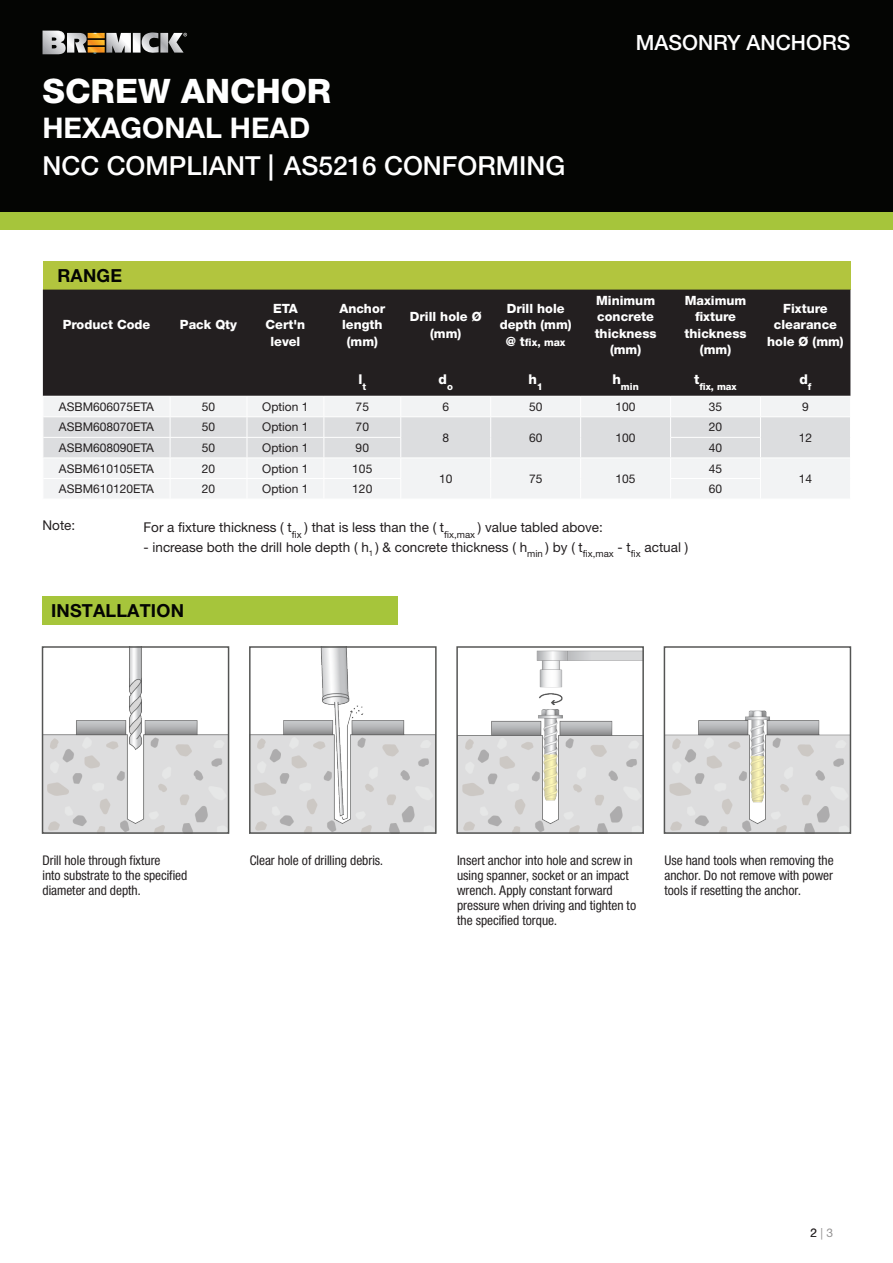
<style>
.page{position:relative;width:893px;height:1263px;background:#fff}
.page>*{position:absolute;margin:0;border:0;box-sizing:border-box;transform-origin:0 0}
.Heading_First_Line{font:800 33.75px "Helvetica Neue LT Std";color:#fff}
.Heading_Second_Line{font:700 28.5px "Helvetica Neue";color:#fff}
._2nd_Sub-heading{font:500 26.25px "Helvetica Neue LT Std";color:#fff}
.t1{font:500 21px "Helvetica Neue LT Std";color:#fff}
.Subheading{font:700 18px "Helvetica Neue LT Pro";letter-spacing:.01em;color:#040503}
.INSTRUCTIONS{font:13.5px/15px "Neue Helvetica Condensed BQ";color:#231f20}
.COPY{font:13.5px "Helvetica Neue LT Std";color:#231f20}
.t2{font:800 13.5px "Helvetica Neue LT Std";color:#fff}
.t3{font:800 12.75px/16.5px "Helvetica Neue LT Std";color:#fff;text-align:center}
.COPY-2{font:12px "Helvetica Neue LT Std";color:#231f20}
.t4{font:800 10.5px "Helvetica Neue LT Std";color:#fff}
.t5{font:800 9.6px "Helvetica Neue LT Std";color:#fff}
.s1{font-size:12.75px}
</style>
<div class="page">
<div style="left:43px;top:597px;width:355px;height:28px;background:#a6c53b"></div>
<div style="left:0;top:0;width:893px;height:213px;background:#040503"></div>
<div style="left:0;top:213px;width:893px;height:17px;background:#a6c53b"></div>
<svg style="left:43px;top:30px;width:144px;height:25px"></svg>
<img style="left:45px;top:649px;width:181px;height:182px">
<img style="left:252px;top:649px;width:182px;height:182px">
<img style="left:459px;top:650px;width:182px;height:181px">
<img style="left:667px;top:710px;width:181px;height:121px">
<div style="left:43px;top:261px;width:807px;height:29px;background:#b2c53e"></div>
<div style="left:43px;top:290px;width:807px;height:106px;background:#231f20"></div>
<svg style="left:43px;top:397px;width:807px;height:101px"></svg>
<p class="Heading_First_Line" style="left:43px;top:71px;width:290px">SCREW ANCHOR</p>
<p class="Heading_Second_Line" style="left:43px;top:110px;width:269px">HEXAGONAL HEAD</p>
<p class="_2nd_Sub-heading" style="left:43px;top:150px;width:524px">NCC COMPLIANT | AS5216 CONFORMING</p>
<p class="t1" style="left:636px;top:30px;width:216px">MASONRY ANCHORS</p>
<p class="Subheading" style="left:57px;top:264px;width:66px">RANGE</p>
<p class="t3" style="left:63px;top:317px;width:89px">Product Code</p>
<p class="t3" style="left:180px;top:317px;width:59px">Pack Qty</p>
<p class="t3" style="left:266px;top:300px;width:41px">ETA<br>Cert'n level</p>
<p class="t3" style="left:339px;top:300px;width:47px">Anchor length (mm)</p>
<p class="t3" style="left:410px;top:308px;width:73px">Drill hole Ø (mm)</p>
<p class="t3" style="left:500px;top:300px;width:74px">Drill hole depth (mm)</p>
<p class="t4" style="left:506px;top:336px;width:61px"><span class="s1">@ t</span>fix, max</p>
<p class="t3" style="left:595px;top:292px;width:63px">Minimum concrete thickness (mm)</p>
<p class="t3" style="left:685px;top:292px;width:63px">Maximum fixture thickness (mm)</p>
<p class="t3" style="left:767px;top:300px;width:78px">Fixture clearance hole Ø (mm)</p>
<p class="t2" style="left:358px;top:371px;width:9px">l<sub>t</sub></p>
<p class="t2" style="left:439px;top:371px;width:16px">d<sub>o</sub></p>
<p class="t2" style="left:528px;top:371px;width:16px">h<sub>1</sub></p>
<p class="t5" style="left:612px;top:380px;width:28px"><sup>h</sup>min</p>
<p class="t5" style="left:694px;top:380px;width:44px"><sup>t</sup>fix, max</p>
<p class="t2" style="left:799px;top:371px;width:14px">d<sub>f</sub></p>
<p class="COPY-2" style="left:59px;top:399px;width:97px">ASBM606075ETA</p>
<p class="COPY-2" style="left:202px;top:399px;width:15px">50</p>
<p class="COPY-2" style="left:262px;top:399px;width:48px">Option 1</p>
<p class="COPY-2" style="left:356px;top:399px;width:15px">75</p>
<p class="COPY-2" style="left:442px;top:399px;width:8px">6</p>
<p class="COPY-2" style="left:529px;top:399px;width:15px">50</p>
<p class="COPY-2" style="left:616px;top:399px;width:22px">100</p>
<p class="COPY-2" style="left:709px;top:399px;width:15px">35</p>
<p class="COPY-2" style="left:802px;top:399px;width:8px">9</p>
<p class="COPY-2" style="left:59px;top:420px;width:97px">ASBM608070ETA</p>
<p class="COPY-2" style="left:202px;top:420px;width:15px">50</p>
<p class="COPY-2" style="left:262px;top:420px;width:48px">Option 1</p>
<p class="COPY-2" style="left:356px;top:420px;width:15px">70</p>
<p class="COPY-2" style="left:442px;top:430px;width:8px">8</p>
<p class="COPY-2" style="left:529px;top:430px;width:15px">60</p>
<p class="COPY-2" style="left:616px;top:430px;width:22px">100</p>
<p class="COPY-2" style="left:709px;top:420px;width:15px">20</p>
<p class="COPY-2" style="left:799px;top:430px;width:15px">12</p>
<p class="COPY-2" style="left:59px;top:440px;width:97px">ASBM608090ETA</p>
<p class="COPY-2" style="left:202px;top:440px;width:15px">50</p>
<p class="COPY-2" style="left:262px;top:440px;width:48px">Option 1</p>
<p class="COPY-2" style="left:356px;top:440px;width:15px">90</p>
<p class="COPY-2" style="left:709px;top:440px;width:15px">40</p>
<p class="COPY-2" style="left:59px;top:461px;width:97px">ASBM610105ETA</p>
<p class="COPY-2" style="left:202px;top:461px;width:15px">20</p>
<p class="COPY-2" style="left:262px;top:461px;width:48px">Option 1</p>
<p class="COPY-2" style="left:352px;top:461px;width:22px">105</p>
<p class="COPY-2" style="left:439px;top:471px;width:15px">10</p>
<p class="COPY-2" style="left:529px;top:471px;width:15px">75</p>
<p class="COPY-2" style="left:616px;top:471px;width:22px">105</p>
<p class="COPY-2" style="left:709px;top:461px;width:15px">45</p>
<p class="COPY-2" style="left:799px;top:471px;width:15px">14</p>
<p class="COPY-2" style="left:59px;top:482px;width:97px">ASBM610120ETA</p>
<p class="COPY-2" style="left:202px;top:482px;width:15px">20</p>
<p class="COPY-2" style="left:262px;top:482px;width:48px">Option 1</p>
<p class="COPY-2" style="left:352px;top:482px;width:22px">120</p>
<p class="COPY-2" style="left:709px;top:482px;width:15px">60</p>
<p class="COPY" style="left:43px;top:517px;width:34px">Note:</p>
<p class="COPY" style="left:144px;top:520px;width:461px">For a fixture thickness ( t<sub>fix</sub> ) that is less than the ( t<sub>fix,max</sub> ) value tabled above:</p>
<p class="COPY" style="left:144px;top:539px;width:546px">- increase both the drill hole depth ( h<sub>1</sub> ) &amp; concrete thickness ( h<sub>min</sub> ) by ( t<sub>fix,max</sub> - t<sub>fix</sub> actual )</p>
<p class="Subheading" style="left:51px;top:600px;width:134px">INSTALLATION</p>
<p class="INSTRUCTIONS" style="left:43px;top:852px;width:146px">Drill hole through fixture<br>into substrate to the specified diameter and depth.</p>
<p class="INSTRUCTIONS" style="left:250px;top:852px;width:135px">Clear hole of drilling debris.</p>
<p class="INSTRUCTIONS" style="left:457px;top:852px;width:181px">Insert anchor into hole and screw in using spanner, socket or an impact wrench. Apply constant forward pressure when driving and tighten to the specified torque.</p>
<p class="INSTRUCTIONS" style="left:664px;top:852px;width:171px;text-align:justify">Use hand tools when removing the anchor. Do not remove with power tools if resetting the anchor.</p>
<p class="COPY-2" style="left:810px;top:1226px;width:24px">2 | 3</p>
</div>
